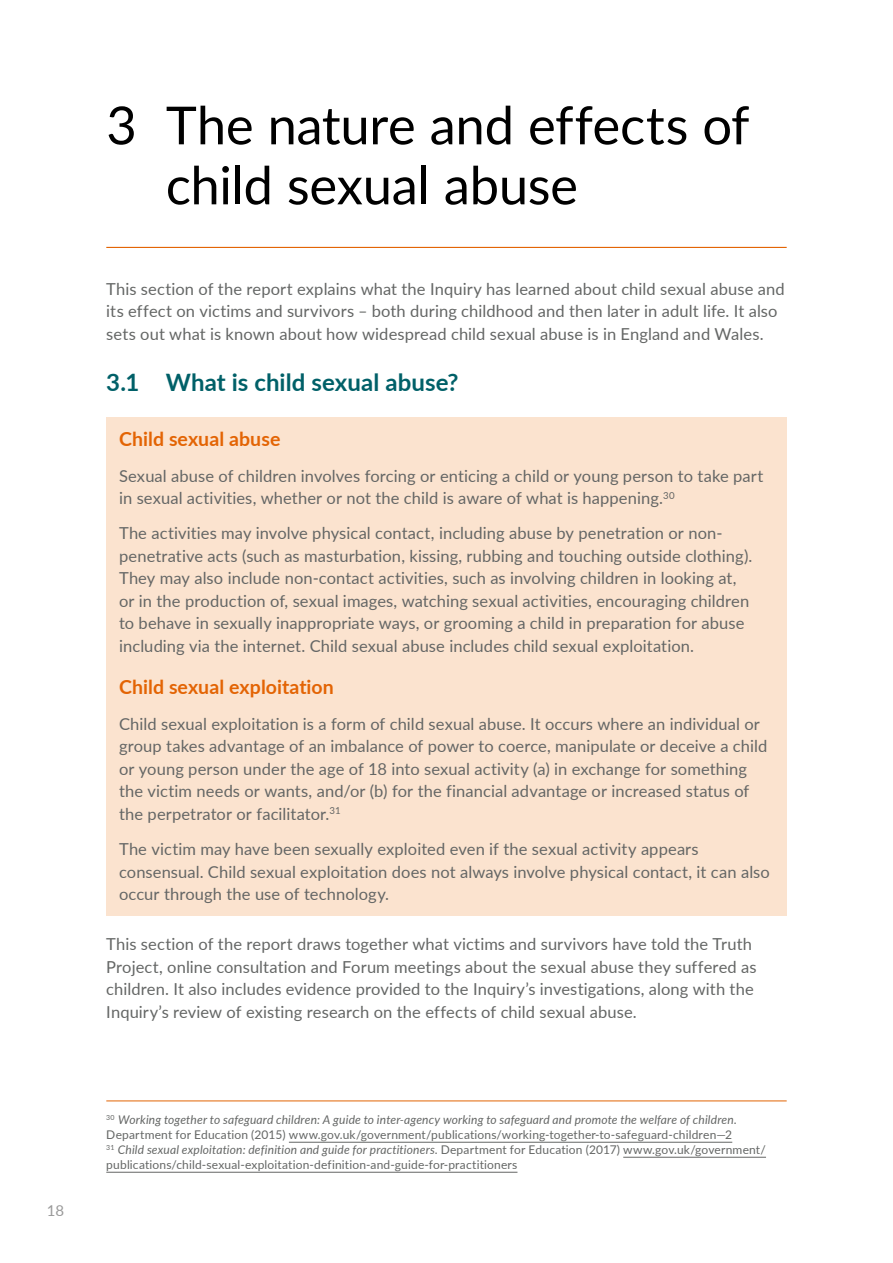
<style>
.page{position:relative;width:893px;height:1263px;background:#fff}
.page>*{position:absolute;margin:0;border:0;box-sizing:border-box;transform-origin:0 0}
.AHead{font:52.5px/60px "Lato";letter-spacing:-.005em;color:#000}
.BHead{font:700 24px "Lato";letter-spacing:.005em;color:#006068}
.Boxed_Head{font:700 19.5px "Lato";letter-spacing:.005em;color:#e36404}
.Boxed_Text{font:16.5px/22.5px "Lato";letter-spacing:.005em;color:#646665}
.Body_Copy_Fullout{font:16.5px/22.5px "Lato";letter-spacing:.005em;color:#646665}
.Boxed_Text_Last{font:16.5px/22.5px "Lato";letter-spacing:.005em;color:#646665}
.t1{font:15px "Lato";color:#999}
.Footnotes{font:12px/15px "Lato";letter-spacing:.015em;color:#646665}
.s1{font-style:italic}
</style>
<div class="page">
<hr style="left:106px;top:247px;width:681px;height:1px;background:#e36404">
<div style="left:106px;top:418px;width:681px;height:45px;background:#fbe3cf"></div>
<div style="left:106px;top:456px;width:681px;height:64px;background:#fbe3cf"></div>
<div style="left:106px;top:513px;width:681px;height:155px;background:#fbe3cf"></div>
<div style="left:106px;top:666px;width:681px;height:45px;background:#fbe3cf"></div>
<div style="left:106px;top:704px;width:681px;height:132px;background:#fbe3cf"></div>
<div style="left:106px;top:829px;width:681px;height:87px;background:#fbe3cf"></div>
<hr style="left:106px;top:1100px;width:681px;height:1px;background:#e36404">
<hr style="left:289px;top:1142px;width:443px;height:1px;background:#646665">
<hr style="left:623px;top:1157px;width:143px;height:1px;background:#646665">
<hr style="left:106px;top:1172px;width:411px;height:1px;background:#646665">
<p class="t1" style="left:47px;top:1200px;width:19px">18</p>
<h1 class="AHead" style="left:166px;top:93px;width:585px;text-indent:-60px">3 The nature and effects of child sexual abuse</h1>
<p class="Body_Copy_Fullout" style="left:106px;top:277px;width:680px">This section of the report explains what the Inquiry has learned about child sexual abuse and its effect on victims and survivors ‒ both during childhood and then later in adult life. It also sets out what is known about how widespread child sexual abuse is in England and Wales.</p>
<p class="BHead" style="left:106px;top:365px;width:354px">3.1 What is child sexual abuse?</p>
<p class="Boxed_Head" style="left:119px;top:425px;width:163px">Child sexual abuse</p>
<p class="Boxed_Text" style="left:119px;top:464px;width:646px">Sexual abuse of children involves forcing or enticing a child or young person to take part in sexual activities, whether or not the child is aware of what is happening.<sup>30</sup></p>
<p class="Boxed_Text" style="left:119px;top:521px;width:635px">The activities may involve physical contact, including abuse by penetration or non&shy;penetrative acts (such as masturbation, kissing, rubbing and touching outside clothing).<br>They may also include non-contact activities, such as involving children in looking at, or in the production of, sexual images, watching sexual activities, encouraging children to behave in sexually inappropriate ways, or grooming a child in preparation for abuse including via the internet. Child sexual abuse includes child sexual exploitation.</p>
<p class="Boxed_Head" style="left:119px;top:673px;width:216px">Child sexual exploitation</p>
<p class="Boxed_Text" style="left:119px;top:712px;width:650px">Child sexual exploitation is a form of child sexual abuse. It occurs where an individual or group takes advantage of an imbalance of power to coerce, manipulate or deceive a child or young person under the age of 18 into sexual activity (a) in exchange for something the victim needs or wants, and/or (b) for the financial advantage or increased status of the perpetrator or facilitator.<sup>31</sup></p>
<p class="Boxed_Text_Last" style="left:119px;top:837px;width:652px">The victim may have been sexually exploited even if the sexual activity appears consensual. Child sexual exploitation does not always involve physical contact, it can also occur through the use of technology.</p>
<p class="Body_Copy_Fullout" style="left:106px;top:932px;width:652px">This section of the report draws together what victims and survivors have told the Truth Project, online consultation and Forum meetings about the sexual abuse they suffered as children. It also includes evidence provided to the Inquiry’s investigations, along with the Inquiry’s review of existing research on the effects of child sexual abuse.</p>
<p class="Footnotes" style="left:106px;top:1112px;width:632px"><sup>30</sup> <span class="s1">Working together to safeguard children: A guide to inter-agency working to safeguard and promote the welfare of children</span>.<br>Department for Education (2015) www.gov.uk/government/publications/working-together-to-safeguard-children—2</p>
<p class="Footnotes" style="left:106px;top:1142px;width:661px"><sup>31</sup> <span class="s1">Child sexual exploitation: definition and guide for practitioners</span>. Department for Education (2017) www.gov.uk/government/ publications/child-sexual-exploitation-definition-and-guide-for-practitioners</p>
</div>
